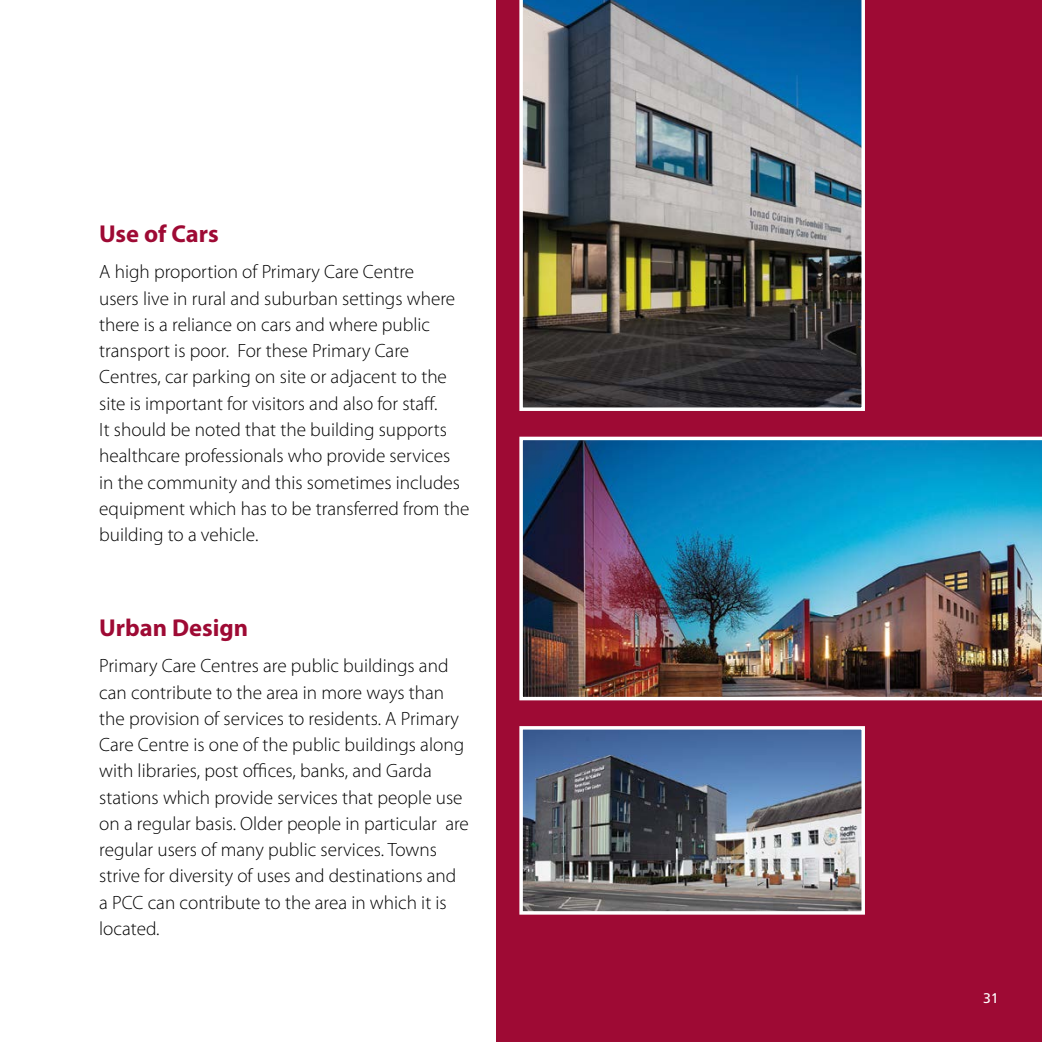
<style>
.page{position:relative;width:1042px;height:1042px;background:#fff}
.page>*{position:absolute;margin:0;border:0;box-sizing:border-box;transform-origin:0 0}
.t1{font:700 24.5px "Myriad Pro";color:#9e0a34}
.t2{font:300 19.25px/26.2px "Myriad Pro";color:#000}
.t3{font:14px "Frutiger";color:#fff}
</style>
<div class="page">
<div style="left:496px;top:0;width:546px;height:1042px;background:#9e0a34"></div>
<img style="left:519px;top:0;width:346px;height:411px">
<img style="left:519px;top:437px;width:523px;height:263px">
<img style="left:524px;top:731px;width:336px;height:178px">
<div style="left:519px;top:726px;width:346px;height:188px;border:4px solid #fff"></div>
<p class="t1" style="left:99px;top:217px;width:121px">Use of Cars</p>
<p class="t2" style="left:99px;top:259px;width:372px">A high proportion of Primary Care Centre<br>users live in rural and suburban settings where there is a reliance on cars and where public transport is poor. For these Primary Care Centres, car parking on site or adjacent to the site is important for visitors and also for staff.<br>It should be noted that the building supports healthcare professionals who provide services<br>in the community and this sometimes includes equipment which has to be transferred from the building to a vehicle.</p>
<p class="t1" style="left:99px;top:611px;width:150px">Urban Design</p>
<p class="t2" style="left:99px;top:652px;width:371px">Primary Care Centres are public buildings and can contribute to the area in more ways than the provision of services to residents. A Primary Care Centre is one of the public buildings along with libraries, post offices, banks, and Garda stations which provide services that people use on a regular basis. Older people in particular are regular users of many public services. Towns strive for diversity of uses and destinations and a PCC can contribute to the area in which it is located.</p>
<p class="t3" style="left:983px;top:989px;width:17px">31</p>
</div>
